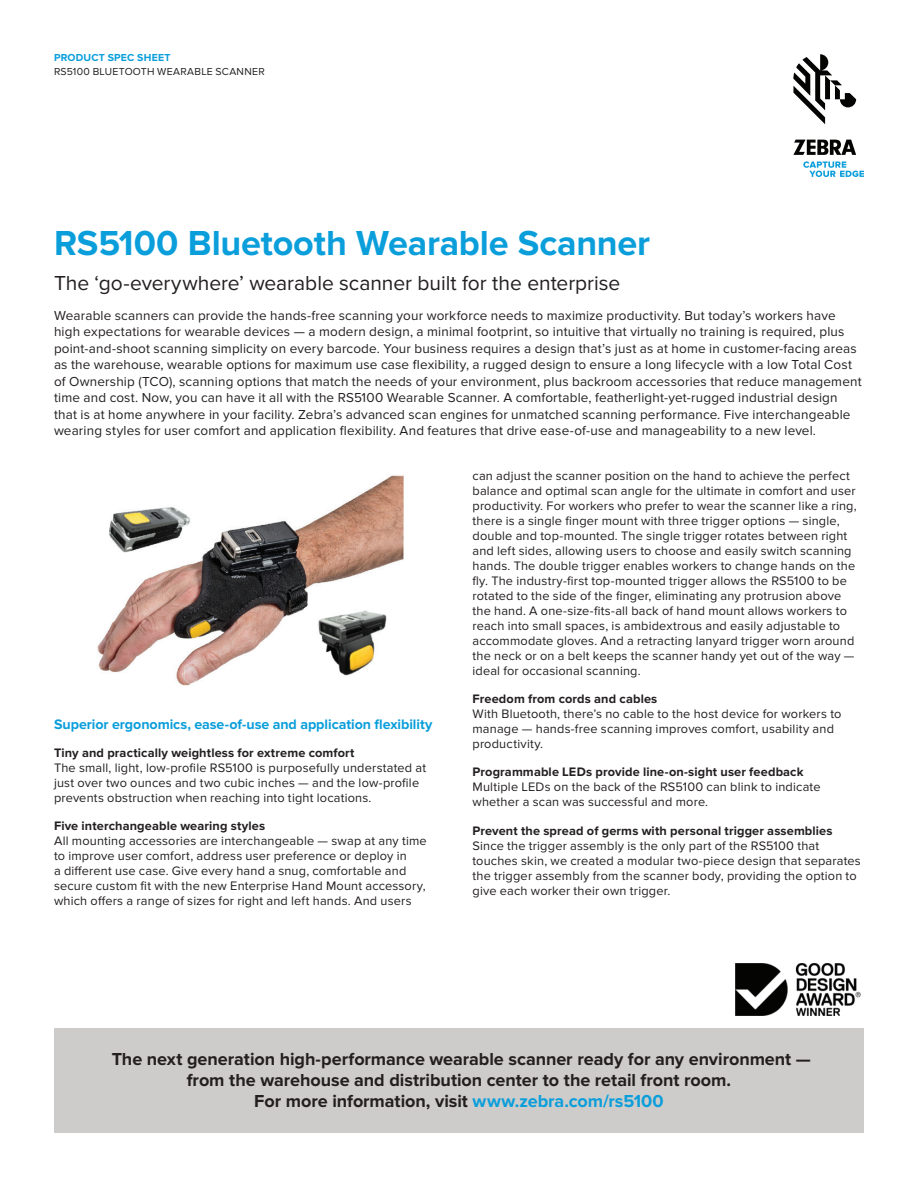
<style>
.page{position:relative;width:918px;height:1188px;background:#fff}
.page>*{position:absolute;margin:0;border:0;box-sizing:border-box;transform-origin:0 0}
.t1{font:700 36px "Proxima Nova";letter-spacing:-.005em;color:#0a9edb}
.t2{font:21px "Proxima Nova";color:#231f20}
.t3{font:700 18px/21px "Proxima Nova";color:#231f20;text-align:center}
.t4{font:700 14.25px "Proxima Nova";letter-spacing:-.005em;color:#0a9edb}
.t5{font:13.5px/16.5px "Proxima Nova";letter-spacing:.01em;color:#231f20}
.t6{font:12.75px/15px "Proxima Nova";letter-spacing:.015em;color:#231f20}
.t7{font:700 12.75px "Proxima Nova";letter-spacing:.01em;color:#231f20}
.t8{font:10.5px "Proxima Nova";letter-spacing:.03em;color:#231f20}
.t9{font:700 10.5px "Proxima Nova";letter-spacing:.02em;color:#0a9edb}
.s1{color:#0a9edb}
</style>
<div class="page">
<div style="left:54px;top:1028px;width:810px;height:104px;background:#ceccca"></div>
<img style="left:735px;top:963px;width:126px;height:53px">
<img style="left:97px;top:475px;width:307px;height:211px">
<svg style="left:793px;top:54px;width:63px;height:70px"></svg>
<svg style="left:793px;top:140px;width:63px;height:15px"></svg>
<svg style="left:803px;top:161px;width:61px;height:16px"></svg>
<p class="t9" style="left:54px;top:51px;width:118px">PRODUCT SPEC SHEET</p>
<p class="t8" style="left:54px;top:66px;width:212px">RS5100 BLUETOOTH WEARABLE SCANNER</p>
<h1 class="t1" style="left:54px;top:222px;width:598px">RS5100 Bluetooth Wearable Scanner</h1>
<h2 class="t2" style="left:54px;top:271px;width:568px">The ‘go-everywhere’ wearable scanner built for the enterprise</h2>
<p class="t5" style="left:54px;top:307px;width:809px">Wearable scanners can provide the hands-free scanning your workforce needs to maximize productivity. But today’s workers have high expectations for wearable devices — a modern design, a minimal footprint, so intuitive that virtually no training is required, plus point-and-shoot scanning simplicity on every barcode. Your business requires a design that’s just as at home in customer-facing areas as the warehouse, wearable options for maximum use case flexibility, a rugged design to ensure a long lifecycle with a low Total Cost of Ownership (TCO), scanning options that match the needs of your environment, plus backroom accessories that reduce management time and cost. Now, you can have it all with the RS5100 Wearable Scanner. A comfortable, featherlight-yet-rugged industrial design that is at home anywhere in your facility. Zebra’s advanced scan engines for unmatched scanning performance. Five interchangeable wearing styles for user comfort and application flexibility. And features that drive ease-of-use and manageability to a new level.</p>
<p class="t4" style="left:54px;top:716px;width:380px">Superior ergonomics, ease-of-use and application flexibility</p>
<p class="t7" style="left:54px;top:745px;width:302px">Tiny and practically weightless for extreme comfort</p>
<p class="t6" style="left:54px;top:760px;width:374px">The small, light, low-profile RS5100 is purposefully understated at just over two ounces and two cubic inches — and the low-profile prevents obstruction when reaching into tight locations.</p>
<p class="t7" style="left:54px;top:819px;width:213px">Five interchangeable wearing styles</p>
<p class="t6" style="left:54px;top:834px;width:374px">All mounting accessories are interchangeable — swap at any time to improve user comfort, address user preference or deploy in<br>a different use case. Give every hand a snug, comfortable and secure custom fit with the new Enterprise Hand Mount accessory, which offers a range of sizes for right and left hands. And users</p>
<p class="t6" style="left:473px;top:468px;width:386px">can adjust the scanner position on the hand to achieve the perfect balance and optimal scan angle for the ultimate in comfort and user productivity. For workers who prefer to wear the scanner like a ring, there is a single finger mount with three trigger options — single, double and top-mounted. The single trigger rotates between right and left sides, allowing users to choose and easily switch scanning hands. The double trigger enables workers to change hands on the fly. The industry-first top-mounted trigger allows the RS5100 to be rotated to the side of the finger, eliminating any protrusion above the hand. A one-size-fits-all back of hand mount allows workers to reach into small spaces, is ambidextrous and easily adjustable to accommodate gloves. And a retracting lanyard trigger worn around the neck or on a belt keeps the scanner handy yet out of the way — ideal for occasional scanning.</p>
<p class="t7" style="left:473px;top:691px;width:186px">Freedom from cords and cables</p>
<p class="t6" style="left:473px;top:706px;width:370px">With Bluetooth, there’s no cable to the host device for workers to manage — hands-free scanning improves comfort, usability and productivity.</p>
<p class="t7" style="left:473px;top:765px;width:333px">Programmable LEDs provide line-on-sight user feedback</p>
<p class="t6" style="left:473px;top:780px;width:350px">Multiple LEDs on the back of the RS5100 can blink to indicate whether a scan was successful and more.</p>
<p class="t7" style="left:473px;top:823px;width:362px">Prevent the spread of germs with personal trigger assemblies</p>
<p class="t6" style="left:473px;top:838px;width:390px">Since the trigger assembly is the only part of the RS5100 that touches skin, we created a modular two-piece design that separates the trigger assembly from the scanner body, providing the option to give each worker their own trigger.</p>
<h3 class="t3" style="left:112px;top:1049px;width:701px">The next generation high-performance wearable scanner ready for any environment — from the warehouse and distribution center to the retail front room.<br>For more information, visit <span class="s1">www.zebra.com/rs5100</span></h3>
</div>
